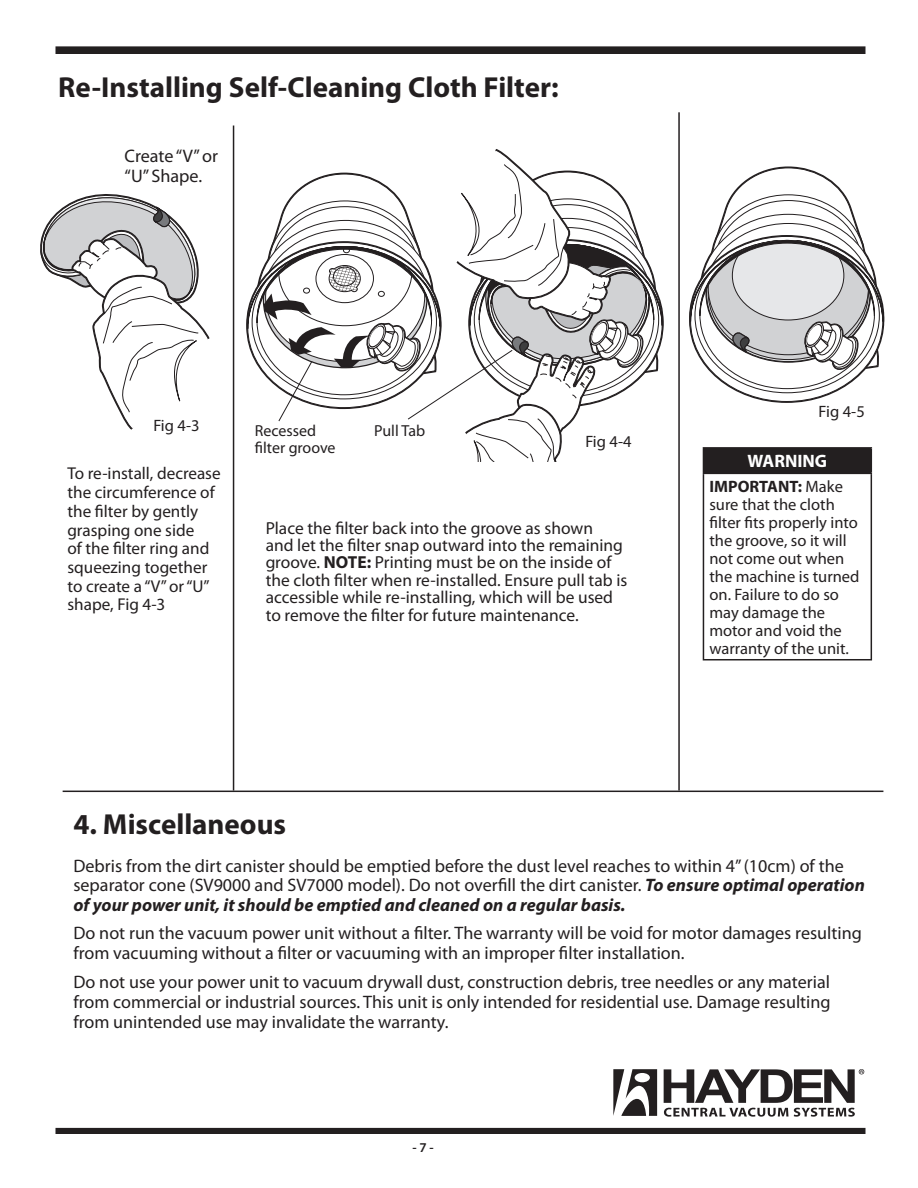
<style>
.page{position:relative;width:918px;height:1188px;background:#fff}
.page>*{position:absolute;margin:0;border:0;box-sizing:border-box;transform-origin:0 0}
.t1{font:700 29.1px "Myriad Pro";color:#231f20}
.t2{font:18.15px/19.8px "Myriad Pro";color:#231f20}
.t3{font:700 18px "Myriad Pro";color:#fff}
.t4{font:17.4px/17.4px "Myriad Pro";color:#231f20}
.t5{font:17.1px/18.8px "Myriad Pro";color:#231f20}
.t6{font:16.5px/18px "Myriad Pro";color:#231f20}
.t7{font:15.9px "Myriad Pro";color:#231f20}
.t8{font:600 13.5px "Myriad Pro";color:#231f20}
.s1{font-weight:700}
.s2{font-weight:700;font-style:italic}
</style>
<div class="page">
<svg style="left:613px;top:1069px;width:44px;height:47px"></svg>
<svg style="left:664px;top:1069px;width:200px;height:48px"></svg>
<div style="left:56px;top:1128px;width:810px;height:6px;border:2px solid #231f20"></div>
<div style="left:56px;top:47px;width:809px;height:6px;background:#231f20"></div>
<div style="left:56px;top:46px;width:810px;height:8px;border:2px solid #231f20"></div>
<svg style="left:40px;top:194px;width:170px;height:236px"></svg>
<svg style="left:689px;top:166px;width:195px;height:237px"></svg>
<hr style="left:233px;top:126px;width:1px;height:665px;background:#231f20">
<hr style="left:678px;top:112px;width:2px;height:679px;background:#231f20">
<svg style="left:246px;top:149px;width:418px;height:313px"></svg>
<div style="left:703px;top:448px;width:168px;height:25px;background:#231f20"></div>
<hr style="left:703px;top:447px;width:169px;height:2px;background:#231f20">
<svg style="left:871px;top:449px;width:1px;height:24px"></svg>
<hr style="left:703px;top:473px;width:169px;height:1px;background:#231f20">
<hr style="left:703px;top:474px;width:1px;height:185px;background:#231f20">
<hr style="left:871px;top:474px;width:1px;height:185px;background:#231f20">
<hr style="left:703px;top:659px;width:169px;height:1px;background:#231f20">
<hr style="left:63px;top:791px;width:820px;height:1px;background:#231f20">
<h1 class="t1" style="left:58px;top:69px;width:502px">Re-Installing Self-Cleaning Cloth Filter:</h1>
<p class="t2" style="left:125px;top:146px;width:95px">Create “V” or “U” Shape.</p>
<p class="t6" style="left:153px;top:416px;width:48px">Fig 4-3</p>
<p class="t5" style="left:68px;top:464px;width:155px">To re-install, decrease the circumference of the filter by gently grasping one side<br>of the filter ring and squeezing together to create a “V” or “U” shape, Fig 4-3</p>
<p class="t7" style="left:255px;top:421px;width:63px">Recessed</p>
<p class="t7" style="left:374px;top:421px;width:53px">Pull Tab</p>
<p class="t7" style="left:255px;top:438px;width:82px">filter groove</p>
<p class="t6" style="left:585px;top:432px;width:48px">Fig 4-4</p>
<p class="t4" style="left:266px;top:519px;width:363px">Place the filter back into the groove as shown<br>and let the filter snap outward into the remaining groove. <span class="s1">NOTE:</span> Printing must be on the inside of the cloth filter when re-installed. Ensure pull tab is accessible while re-installing, which will be used to remove the filter for future maintenance.</p>
<p class="t6" style="left:819px;top:403px;width:48px">Fig 4-5</p>
<p class="t3" style="left:748px;top:450px;width:81px">WARNING</p>
<p class="t6" style="left:709px;top:477px;width:152px"><span class="s1">IMPORTANT:</span> Make sure that the cloth filter fits properly into the groove, so it will not come out when the machine is turned on. Failure to do so may damage the motor and void the warranty of the unit.</p>
<h1 class="t1" style="left:73px;top:805px;width:214px">4. Miscellaneous</h1>
<p class="t2" style="left:73px;top:855px;width:793px">Debris from the dirt canister should be emptied before the dust level reaches to within 4” (10cm) of the separator cone (SV9000 and SV7000 model). Do not overfill the dirt canister. <span class="s2">To ensure optimal operation of your power unit, it should be emptied and cleaned on a regular basis.</span></p>
<p class="t2" style="left:73px;top:923px;width:790px">Do not run the vacuum power unit without a filter. The warranty will be void for motor damages resulting from vacuuming without a filter or vacuuming with an improper filter installation.</p>
<p class="t2" style="left:73px;top:972px;width:759px;text-align:justify">Do not use your power unit to vacuum drywall dust, construction debris, tree needles or any material from commercial or industrial sources. This unit is only intended for residential use. Damage resulting from unintended use may invalidate the warranty.</p>
<p class="t8" style="left:413px;top:1139px;width:23px">- 7 -</p>
</div>
